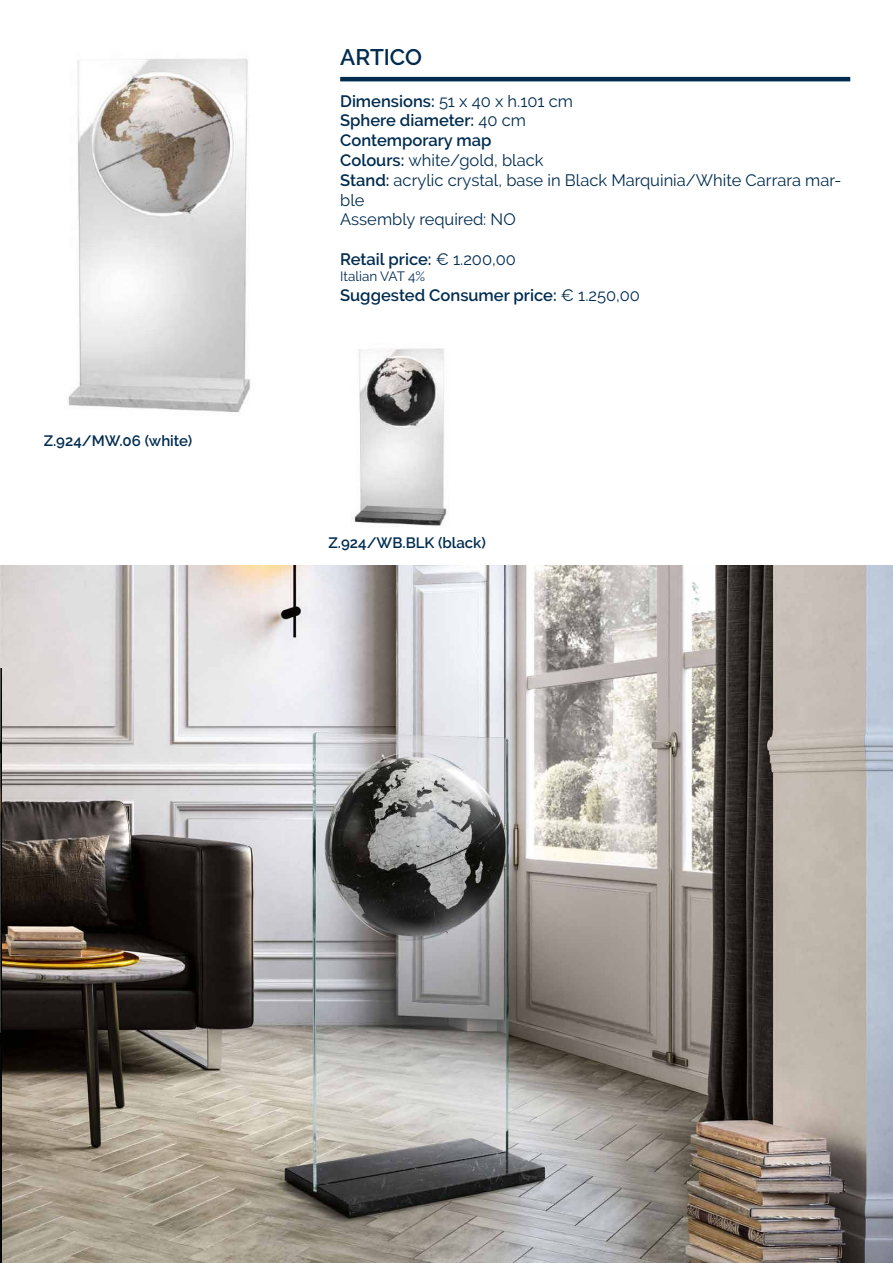
<style>
.page{position:relative;width:893px;height:1263px;background:#fff}
.page>*{position:absolute;margin:0;border:0;box-sizing:border-box;transform-origin:0 0}
.t1{font:600 22.5px "Raleway";color:#002c50}
.t2{font:16.5px/19.8px "Raleway";color:#002c50}
.t3{font:600 16.5px "Raleway";color:#002c50}
.t4{font:600 15px "Raleway";color:#002c50}
.t5{font:13.5px "Raleway";color:#002c50}
.s1{font-weight:600}
.s2{font-weight:400}
</style>
<div class="page">
<img style="left:68px;top:58px;width:182px;height:354px">
<hr style="left:340px;top:77px;width:510px;height:4px;background:#002c50">
<img style="left:353px;top:348px;width:95px;height:179px">
<img style="left:0;top:565px;width:893px;height:698px">
<img style="left:0;top:668px;width:1px;height:595px">
<p class="t4" style="left:44px;top:432px;width:150px">Z.924/MW.06 (white)</p>
<h1 class="t1" style="left:340px;top:44px;width:83px">ARTICO</h1>
<p class="t2" style="left:340px;top:91px;width:503px"><span class="s1">Dimensions:</span> 51 x 40 x h.101 cm<br><span class="s1">Sphere diameter:</span> 40 cm<br><span class="s1">Contemporary map<br>Colours:</span> white/gold, black<br><span class="s1">Stand:</span> acrylic crystal, base in Black Marquinia/White Carrara mar&shy;ble<br>Assembly required: NO</p>
<p class="t3" style="left:340px;top:250px;width:177px">Retail price: <span class="s2">€ 1.200,00</span></p>
<p class="t5" style="left:340px;top:269px;width:86px">Italian VAT 4%</p>
<p class="t3" style="left:340px;top:286px;width:301px">Suggested Consumer price: <span class="s2">€ 1.250,00</span></p>
<p class="t4" style="left:328px;top:534px;width:159px">Z.924/WB.BLK (black)</p>
</div>
